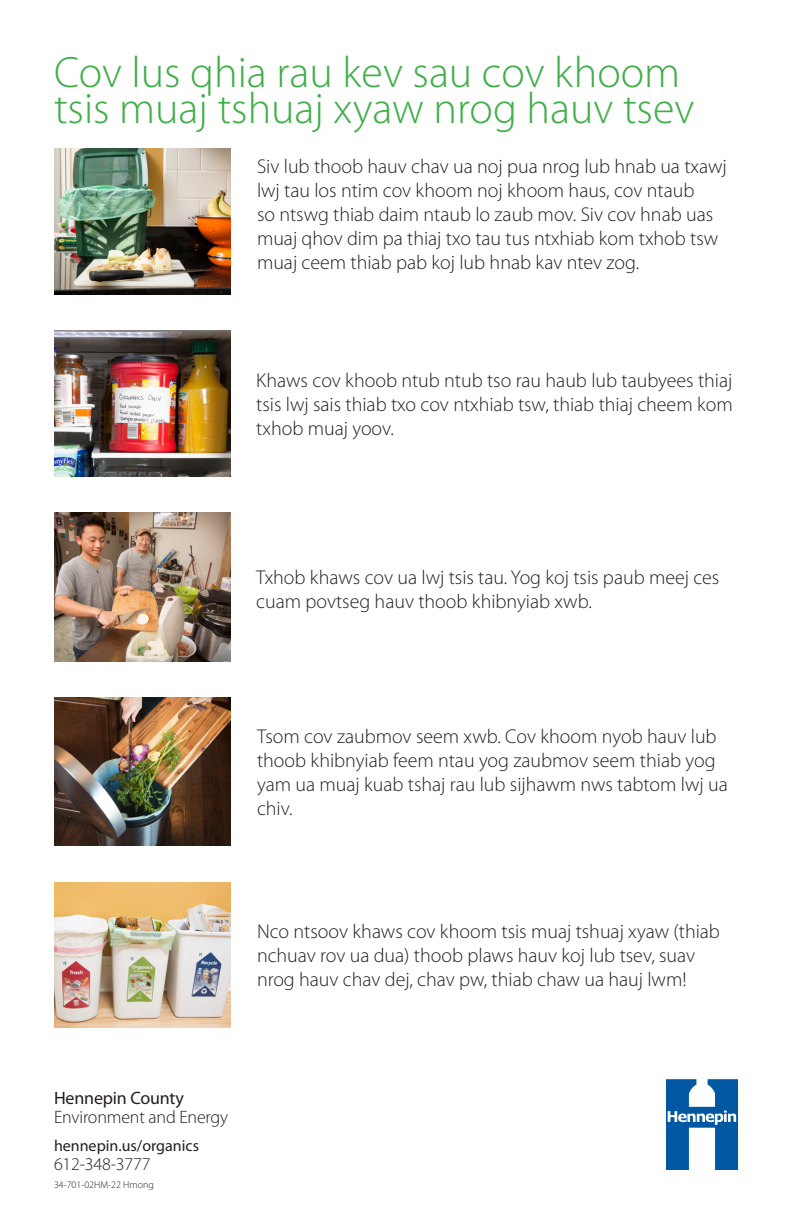
<style>
.page{position:relative;width:792px;height:1224px;background:#fff}
.page>*{position:absolute;margin:0;border:0;box-sizing:border-box;transform-origin:0 0}
.Body_O{font:300 44px/36px "Myriad Pro";color:#40ae49}
.t1{font:300 20px/24px "Myriad Pro";color:#231f20}
.t2{font:300 18px "Myriad Pro";letter-spacing:-.01em;color:#231f20}
.t3{font:18px "Myriad Pro";letter-spacing:-.01em;color:#231f20}
.t4{font:16px "Myriad Pro";color:#231f20}
.t5{font:300 10px "Myriad Pro";color:#231f20}
</style>
<div class="page">
<img style="left:54px;top:513px;width:177px;height:148px">
<img style="left:54px;top:148px;width:177px;height:146px">
<img style="left:54px;top:697px;width:177px;height:149px">
<img style="left:54px;top:331px;width:177px;height:145px">
<img style="left:54px;top:882px;width:177px;height:146px">
<svg style="left:666px;top:1079px;width:72px;height:91px"></svg>
<p class="Body_O" style="left:54px;top:55px;width:642px">Cov lus qhia rau kev sau cov khoom tsis muaj tshuaj xyaw nrog hauv tsev</p>
<p class="t1" style="left:257px;top:155px;width:471px">Siv lub thoob hauv chav ua noj pua nrog lub hnab ua txawj lwj tau los ntim cov khoom noj khoom haus, cov ntaub<br>so ntswg thiab daim ntaub lo zaub mov. Siv cov hnab uas muaj qhov dim pa thiaj txo tau tus ntxhiab kom txhob tsw muaj ceem thiab pab koj lub hnab kav ntev zog.</p>
<p class="t1" style="left:256px;top:369px;width:478px;text-align:justify">Khaws cov khoob ntub ntub tso rau haub lub taubyees thiaj tsis lwj sais thiab txo cov ntxhiab tsw, thiab thiaj cheem kom txhob muaj yoov.</p>
<p class="t1" style="left:256px;top:566px;width:465px">Txhob khaws cov ua lwj tsis tau. Yog koj tsis paub meej ces cuam povtseg hauv thoob khibnyiab xwb.</p>
<p class="t1" style="left:257px;top:725px;width:472px">Tsom cov zaubmov seem xwb. Cov khoom nyob hauv lub thoob khibnyiab feem ntau yog zaubmov seem thiab yog yam ua muaj kuab tshaj rau lub sijhawm nws tabtom lwj ua chiv.</p>
<p class="t1" style="left:257px;top:920px;width:464px">Nco ntsoov khaws cov khoom tsis muaj tshuaj xyaw (thiab nchuav rov ua dua) thoob plaws hauv koj lub tsev, suav nrog hauv chav dej, chav pw, thiab chaw ua hauj lwm!</p>
<p class="t3" style="left:54px;top:1088px;width:132px">Hennepin County</p>
<p class="t2" style="left:54px;top:1107px;width:176px">Environment and Energy</p>
<p class="t4" style="left:54px;top:1137px;width:147px">hennepin.us/organics</p>
<p class="t2" style="left:54px;top:1154px;width:98px">612-348-3777</p>
<p class="t5" style="left:54px;top:1179px;width:101px">34-701-02HM-22 Hmong</p>
</div>
